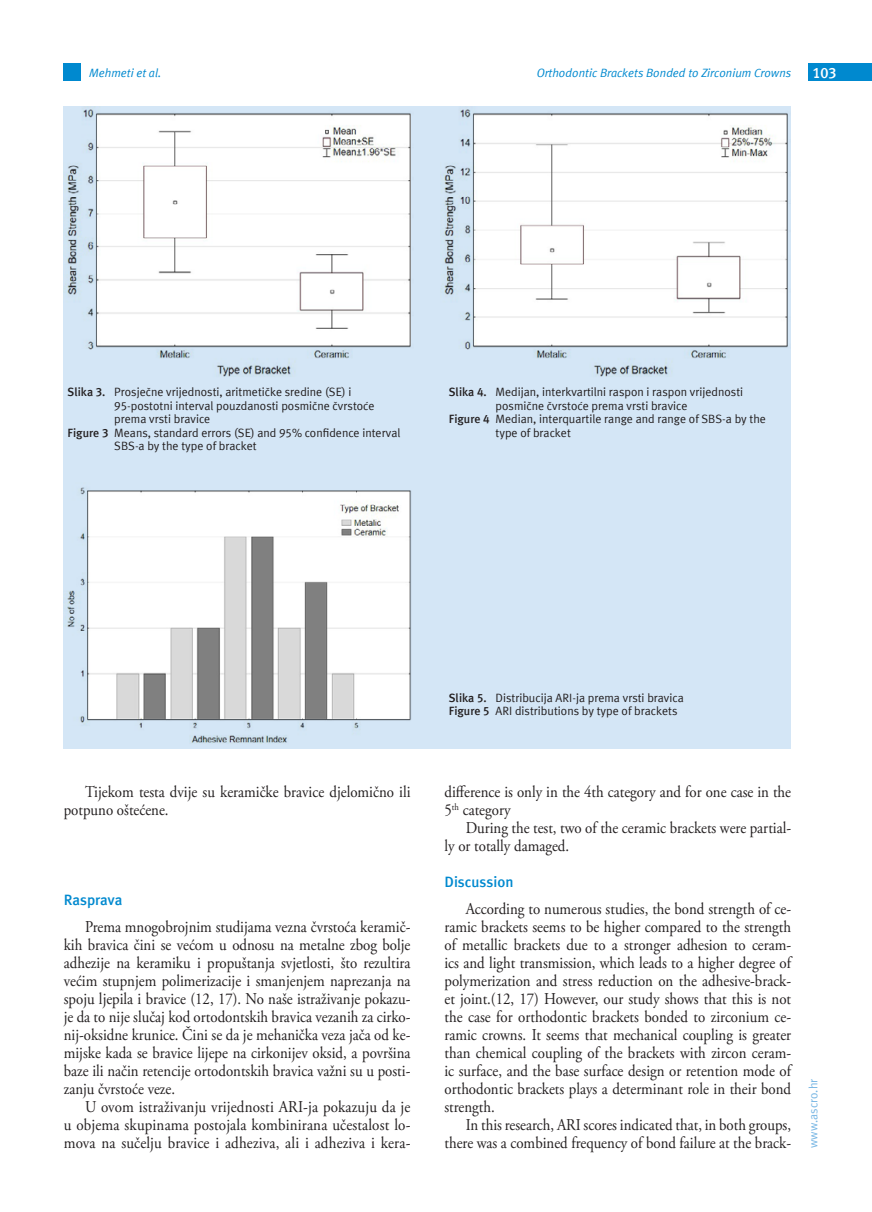
<style>
.page{position:relative;width:872px;height:1212px;background:#fff}
.page>*{position:absolute;margin:0;border:0;box-sizing:border-box;transform-origin:0 0}
.t1{font:16.5px/18px "Adobe Garamond Pro";color:#231f20;scale:.9 1}
.t2{font:16.5px/18px "Adobe Garamond Pro";color:#231f20;text-align:justify;scale:.91 1}
.t3{font:700 15px "Meta ASC";color:#0089cf}
.t4{font:700 15px "Meta ASC";color:#fff}
.t5{font:12px/13.5px "Meta ASC";color:#231f20}
.t6{font:italic 12px "Meta ASC";color:#0089cf}
.t7{font:12px "Meta ASC";color:#77b6e4}
.s1{font-weight:700}
</style>
<div class="page">
<div style="left:64px;top:64px;width:17px;height:17px;background:#0089cf"></div>
<div style="left:808px;top:64px;width:64px;height:17px;background:#0089cf"></div>
<div style="left:64px;top:106px;width:727px;height:642px;background:#d4e6f6"></div>
<img style="left:63px;top:482px;width:348px;height:263px">
<img style="left:64px;top:106px;width:347px;height:271px">
<div style="left:63px;top:383px;width:347px;height:72px;background:#d4e6f6"></div>
<img style="left:441px;top:109px;width:347px;height:268px">
<p class="t6" style="left:89px;top:66px;width:73px">Mehmeti et al.</p>
<p class="t6" style="left:537px;top:66px;width:256px">Orthodontic Brackets Bonded to Zirconium Crowns</p>
<p class="t4" style="left:812px;top:64px;width:26px">103</p>
<p class="t5" style="left:68px;top:385px;width:285px"><span class="s1">Slika 3.</span> Prosječne vrijednosti, aritmetičke sredine (SE) i</p>
<p class="t5" style="left:114px;top:399px;width:262px">95-postotni interval pouzdanosti posmične čvrstoće</p>
<p class="t5" style="left:114px;top:412px;width:98px">prema vrsti bravice</p>
<p class="t5" style="left:68px;top:426px;width:334px"><span class="s1">Figure 3</span> Means, standard errors (SE) and 95% confidence interval</p>
<p class="t5" style="left:114px;top:439px;width:144px">SBS-a by the type of bracket</p>
<p class="t5" style="left:449px;top:385px;width:296px"><span class="s1">Slika 4.</span> Medijan, interkvartilni raspon i raspon vrijednosti</p>
<p class="t5" style="left:495px;top:399px;width:194px">posmične čvrstoće prema vrsti bravice</p>
<p class="t5" style="left:449px;top:412px;width:319px"><span class="s1">Figure 4</span> Median, interquartile range and range of SBS-a by the</p>
<p class="t5" style="left:495px;top:426px;width:77px">type of bracket</p>
<p class="t1" style="left:64px;top:783px;width:387px;text-indent:21px">Tijekom testa dvije su keramičke bravice djelomično ili potpuno oštećene.</p>
<p class="t3" style="left:64px;top:891px;width:60px">Rasprava</p>
<p class="t1" style="left:64px;top:918px;width:387px;text-align:justify;text-indent:21px">Prema mnogobrojnim studijama vezna čvrstoća keramič&shy;kih bravica čini se većom u odnosu na metalne zbog bolje adhezije na keramiku i propuštanja svjetlosti, što rezultira većim stupnjem polimerizacije i smanjenjem naprezanja na spoju ljepila i bravice (12, 17). No naše istraživanje pokazu&shy;je da to nije slučaj kod ortodontskih bravica vezanih za cirko&shy;nij-oksidne krunice. Čini se da je mehanička veza jača od ke&shy;mijske kada se bravice lijepe na cirkonijev oksid, a površina baze ili način retencije ortodontskih bravica važni su u posti&shy;zanju čvrstoće veze.</p>
<p class="t2" style="left:64px;top:1098px;width:382px;text-indent:21px">U ovom istraživanju vrijednosti ARI-ja pokazuju da je u objema skupinama postojala kombinirana učestalost lo&shy;mova na sučelju bravice i adheziva, ali i adheziva i kera-</p>
<p class="t5" style="left:449px;top:691px;width:237px"><span class="s1">Slika 5.</span> Distribucija ARI-ja prema vrsti bravica<br><span class="s1">Figure 5</span> ARI distributions by type of brackets</p>
<p class="t1" style="left:444px;top:783px;width:387px">difference is only in the 4th category and for one case in the<br>5<sup>th</sup> category</p>
<p class="t1" style="left:444px;top:819px;width:387px;text-indent:21px">During the test, two of the ceramic brackets were partial&shy;ly or totally damaged.</p>
<p class="t3" style="left:444px;top:873px;width:70px">Discussion</p>
<p class="t1" style="left:444px;top:900px;width:387px;text-align:justify;text-indent:21px">According to numerous studies, the bond strength of ce&shy;ramic brackets seems to be higher compared to the strength of metallic brackets due to a stronger adhesion to ceram&shy;ics and light transmission, which leads to a higher degree of polymerization and stress reduction on the adhesive-brack&shy;et joint.(12, 17) However, our study shows that this is not the case for orthodontic brackets bonded to zirconium ce&shy;ramic crowns. It seems that mechanical coupling is greater than chemical coupling of the brackets with zircon ceram&shy;ic surface, and the base surface design or retention mode of orthodontic brackets plays a determinant role in their bond strength.</p>
<p class="t1" style="left:444px;top:1116px;width:387px;text-align:right">In this research, ARI scores indicated that, in both groups, there was a combined frequency of bond failure at the brack-</p>
<p class="t7" style="left:806px;top:1148px;width:71px;rotate:-90deg">www.ascro.hr</p>
</div>
